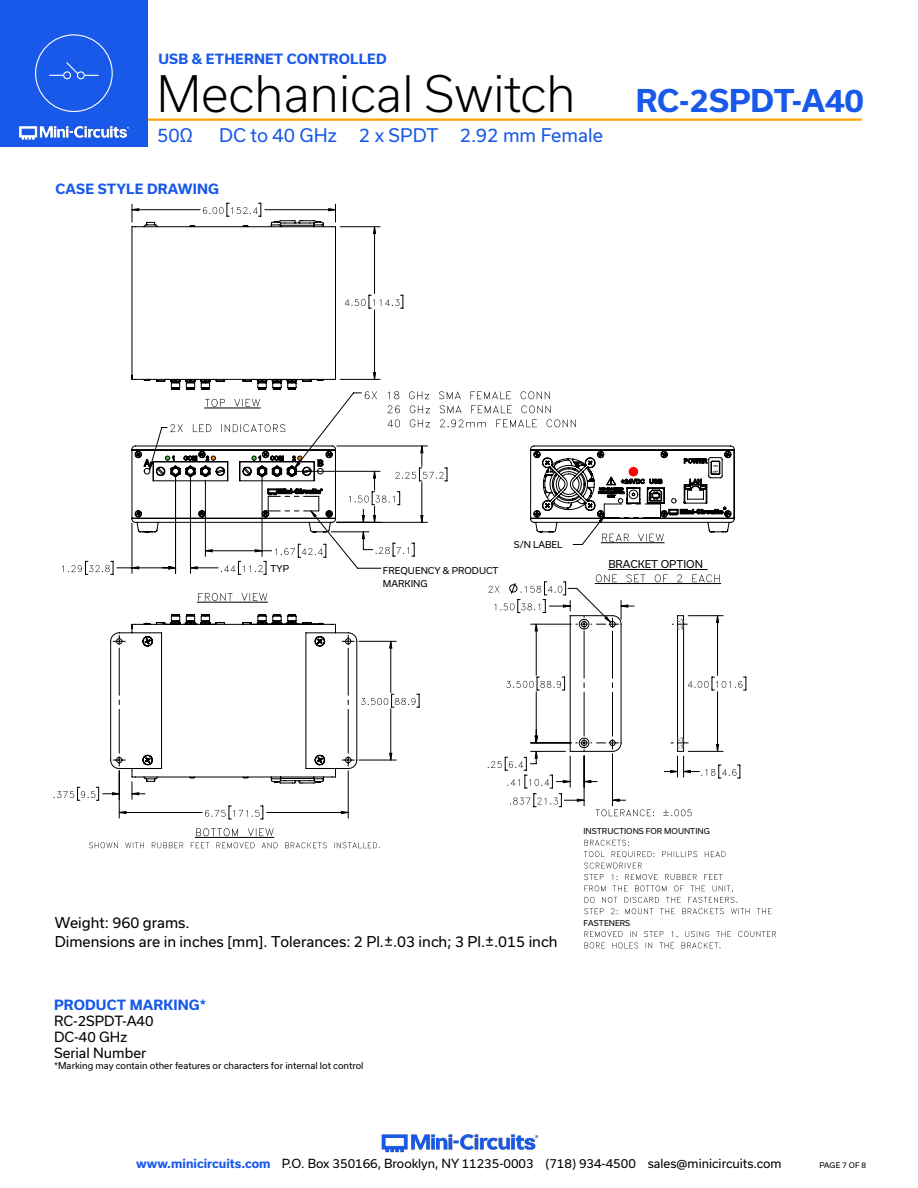
<style>
.page{position:relative;width:918px;height:1188px;background:#fff}
.page>*{position:absolute;margin:0;border:0;box-sizing:border-box;transform-origin:0 0}
.t1{font:300 48px "Usual";color:#000}
.t2{font:700 30px "Usual";color:#1859ea}
.t3{font:18px "Usual";color:#1859ea}
.t4{font:14.25px "Usual";color:#000}
.Blue_Headers{font:700 13.5px "Usual";letter-spacing:.015em;color:#1859ea}
.Regular_Copy{font:13.5px "Usual";color:#000}
.t5{font:12px "Usual";color:#000}
.t6{font:10.35px "Usual";color:#000}
.Notes{font:9px/12.8px "Usual";color:#000}
.t7{font:7.8px "Usual";color:#000}
.t8{font:7.5px "Usual";color:#000}
.s1{font-size:15.6px}
.s2{font-weight:700;color:#1859ea}
</style>
<div class="page">
<hr style="left:917px;top:0;width:1px;height:147px;background:#1859ea">
<hr style="left:129px;top:118px;width:733px;height:3px;background:#ffa300">
<div style="left:0;top:0;width:147px;height:147px;background:#1859ea"></div>
<img style="left:19px;top:125px;width:110px;height:15px">
<img style="left:381px;top:1134px;width:158px;height:19px">
<div style="left:35px;top:34px;width:78px;height:78px;border:1px solid #fff;border-radius:50%"></div>
<div style="left:63px;top:71px;width:8px;height:8px;border:1px solid #fff;border-radius:50%"></div>
<div style="left:77px;top:71px;width:8px;height:8px;border:1px solid #fff;border-radius:50%"></div>
<svg style="left:49px;top:62px;width:50px;height:14px"></svg>
<svg style="left:196px;top:828px;width:78px;height:8px"></svg>
<hr style="left:195px;top:837px;width:79px;height:1px;background:#000">
<svg style="left:89px;top:842px;width:291px;height:6px"></svg>
<svg style="left:584px;top:840px;width:188px;height:74px"></svg>
<svg style="left:585px;top:931px;width:191px;height:17px"></svg>
<svg style="left:54px;top:203px;width:689px;height:617px"></svg>
<h3 class="Blue_Headers" style="left:158px;top:51px;width:230px">USB &amp; ETHERNET CONTROLLED</h3>
<h1 class="t1" style="left:157px;top:66px;width:420px">Mechanical Switch</h1>
<h3 class="t3" style="left:157px;top:125px;width:37px">50Ω</h3>
<h3 class="t3" style="left:219px;top:125px;width:385px">DC to 40 GHz 2 x SPDT 2.92 mm Female</h3>
<p class="Blue_Headers" style="left:56px;top:181px;width:165px">CASE STYLE DRAWING</p>
<h2 class="t2" style="left:636px;top:84px;width:230px">RC-2SPDT-A40</h2>
<p class="Notes" style="left:514px;top:539px;width:50px">S/N LABEL</p>
<p class="Notes" style="left:271px;top:562px;width:20px">TYP</p>
<p class="Notes" style="left:383px;top:564px;width:117px">FREQUENCY &amp; PRODUCT<br>MARKING</p>
<p class="t6" style="left:608px;top:558px;width:96px">BRACKET OPTION</p>
<p class="t7" style="left:583px;top:827px;width:128px">INSTRUCTIONS FOR MOUNTING</p>
<p class="t4" style="left:55px;top:914px;width:137px">Weight: 960 grams.</p>
<p class="t4" style="left:55px;top:933px;width:504px">Dimensions are in inches [mm]. Tolerances: 2 Pl.<span class="s1">±</span>.03 inch; 3 Pl.<span class="s1">±</span>.015 inch</p>
<p class="Blue_Headers" style="left:54px;top:997px;width:154px">PRODUCT MARKING*</p>
<p class="Regular_Copy" style="left:54px;top:1013px;width:101px">RC-2SPDT-A40</p>
<p class="Regular_Copy" style="left:54px;top:1029px;width:75px">DC-40 GHz</p>
<p class="Regular_Copy" style="left:54px;top:1046px;width:94px">Serial Number</p>
<p class="Notes" style="left:54px;top:1060px;width:311px">*Marking may contain other features or characters for internal lot control</p>
<p class="t7" style="left:583px;top:918px;width:48px">FASTENERS</p>
<h3 class="t5" style="left:136px;top:1157px;width:647px"><span class="s2">www.minicircuits.com</span> P.O. Box 350166, Brooklyn, NY 11235-0003 (718) 934-4500 sales@minicircuits.com</h3>
<p class="t8" style="left:819px;top:1161px;width:48px">PAGE 7 OF 8</p>
</div>
